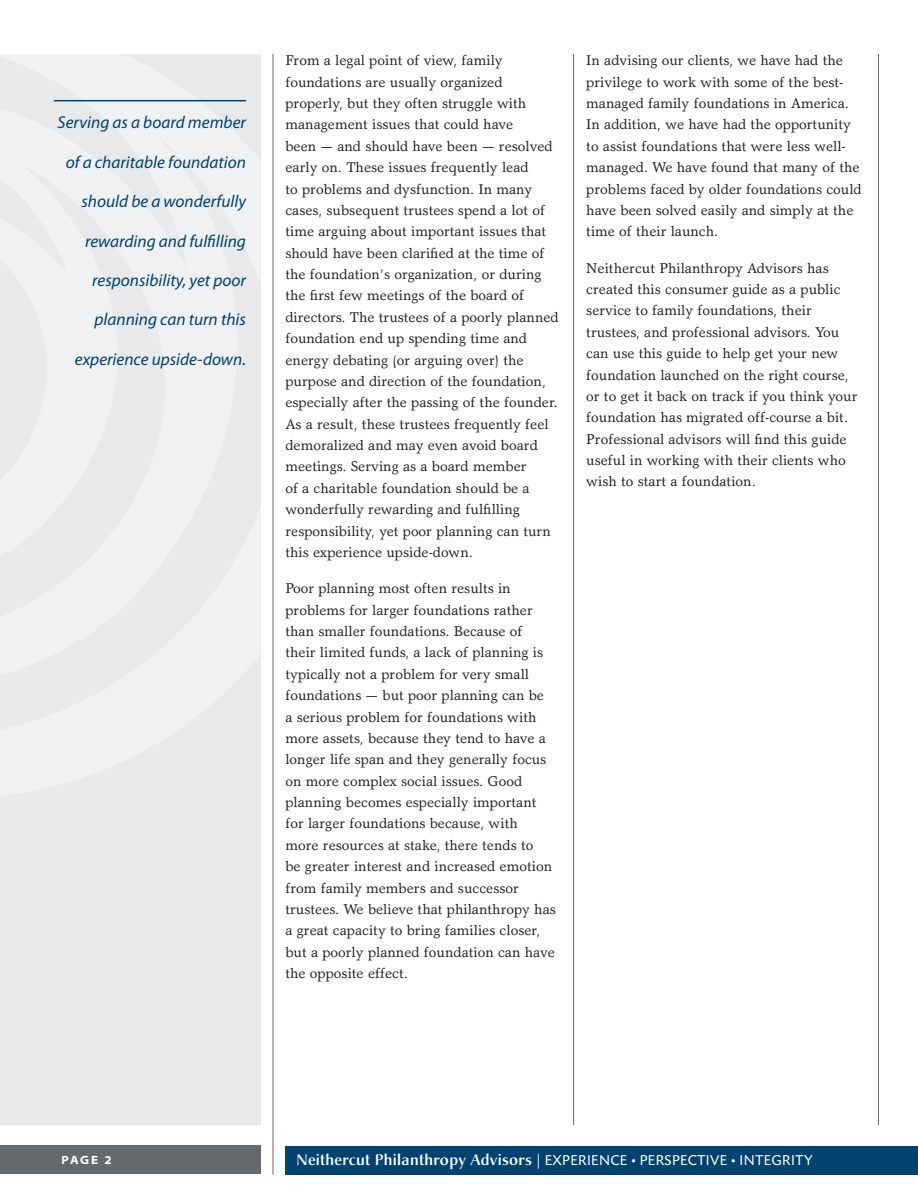
<style>
.page{position:relative;width:918px;height:1188px;background:#fff}
.page>*{position:absolute;margin:0;border:0;box-sizing:border-box;transform-origin:0 0}
.quote{font:italic 17.25px "Myriad Pro";color:#004270}
.t1{font:500 15px "Christiana";letter-spacing:.02em;color:#fff}
.body{font:14.25px/21.5px "Garth Graphic";color:#231f20}
.t2{font:700 semi-expanded 12px "Myriad Pro";color:#fff}
.s1{font-family:"Today SB";font-weight:400}
.s2{font-family:"Today SB";font-weight:400;font-size:9.75px}
</style>
<div class="page">
<hr style="left:273px;top:54px;width:1px;height:1121px;background:#64696d">
<hr style="left:573px;top:54px;width:1px;height:1071px;background:#64696d">
<hr style="left:878px;top:54px;width:1px;height:1071px;background:#64696d">
<div style="left:285px;top:1146px;width:633px;height:29px;background:#004270"></div>
<div style="left:0;top:1145px;width:261px;height:29px;background:#64696d"></div>
<div style="left:0;top:54px;width:261px;height:1071px;background:#e8e9eb"></div>
<hr style="left:54px;top:100px;width:192px;height:1px;background:#004270">
<p class="quote" style="left:58px;top:113px;width:190px">Serving as a board member</p>
<p class="quote" style="left:66px;top:153px;width:182px">of a charitable foundation</p>
<p class="quote" style="left:82px;top:192px;width:166px">should be a wonderfully</p>
<p class="quote" style="left:85px;top:232px;width:162px">rewarding and fulfilling</p>
<p class="quote" style="left:92px;top:271px;width:155px">responsibility, yet poor</p>
<p class="quote" style="left:95px;top:310px;width:153px">planning can turn this</p>
<p class="quote" style="left:75px;top:350px;width:173px">experience upside-down.</p>
<p class="body" style="left:285px;top:50px;width:275px">From a legal point of view, family foundations are usually organized properly, but they often struggle with management issues that could have<br>been — and should have been — resolved early on. These issues frequently lead<br>to problems and dysfunction. In many cases, subsequent trustees spend a lot of time arguing about important issues that should have been clarified at the time of the foundation’s organization, or during the first few meetings of the board of directors. The trustees of a poorly planned foundation end up spending time and energy debating (or arguing over) the purpose and direction of the foundation, especially after the passing of the founder.<br>As a result, these trustees frequently feel demoralized and may even avoid board meetings. Serving as a board member<br>of a charitable foundation should be a wonderfully rewarding and fulfilling responsibility, yet poor planning can turn this experience upside-down.</p>
<p class="body" style="left:285px;top:578px;width:272px">Poor planning most often results in problems for larger foundations rather than smaller foundations. Because of their limited funds, a lack of planning is typically not a problem for very small foundations — but poor planning can be<br>a serious problem for foundations with more assets, because they tend to have a longer life span and they generally focus on more complex social issues. Good planning becomes especially important for larger foundations because, with<br>more resources at stake, there tends to<br>be greater interest and increased emotion from family members and successor trustees. We believe that philanthropy has a great capacity to bring families closer, but a poorly planned foundation can have the opposite effect.</p>
<p class="body" style="left:586px;top:50px;width:277px">In advising our clients, we have had the privilege to work with some of the best&shy;managed family foundations in America.<br>In addition, we have had the opportunity to assist foundations that were less well&shy;managed. We have found that many of the problems faced by older foundations could have been solved easily and simply at the time of their launch.</p>
<p class="body" style="left:586px;top:257px;width:273px">Neithercut Philanthropy Advisors has created this consumer guide as a public service to family foundations, their trustees, and professional advisors. You can use this guide to help get your new foundation launched on the right course, or to get it back on track if you think your foundation has migrated off-course a bit.<br>Professional advisors will find this guide useful in working with their clients who wish to start a foundation.</p>
<p class="t2" style="left:62px;top:1153px;width:52px">PAGE 2</p>
<p class="t1" style="left:297px;top:1151px;width:518px">Neithercut Philanthropy Advisors | <span class="s1">EXPERIENCE</span> <span class="s2">•</span> <span class="s1">PERSPECTIVE</span> <span class="s2">•</span> <span class="s1">INTEGRITY</span></p>
</div>
